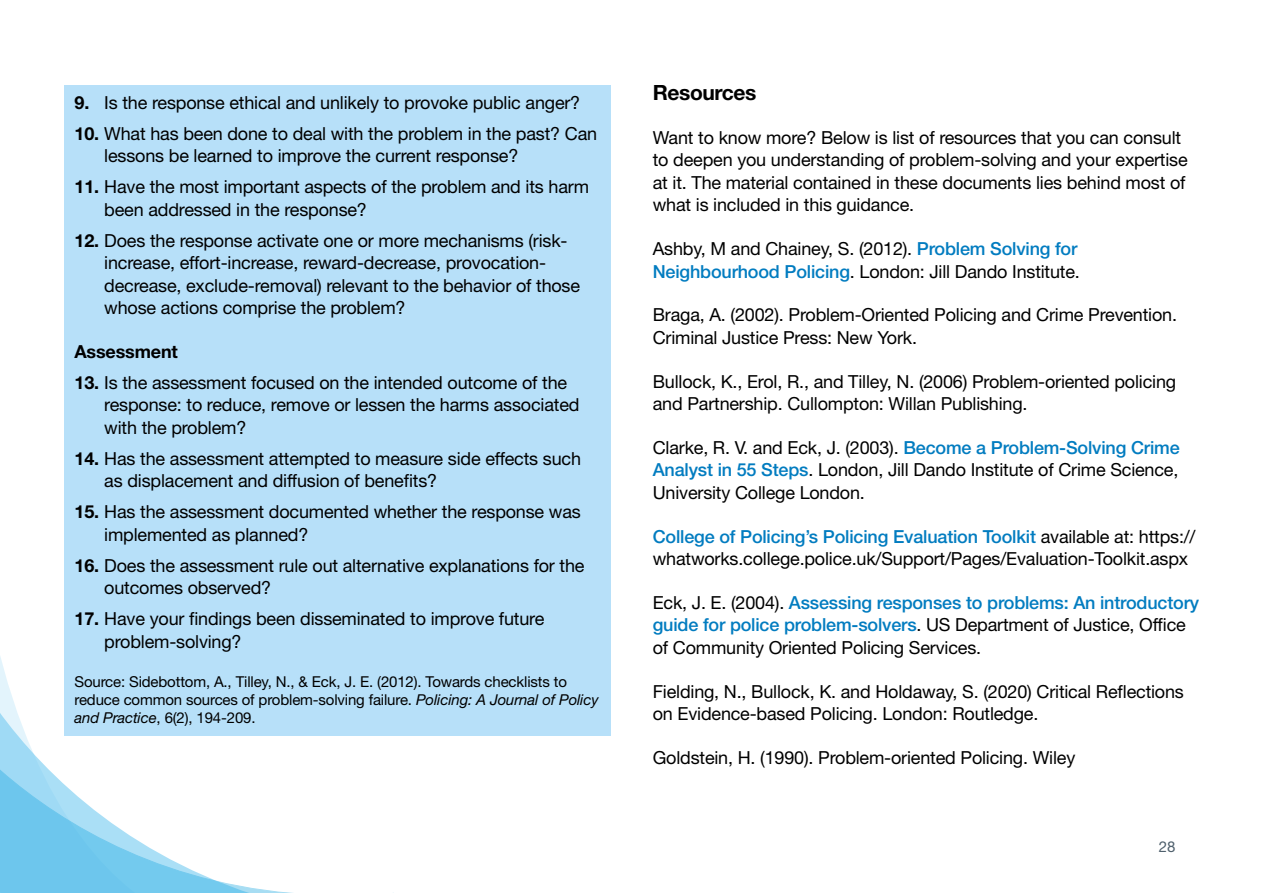
<style>
.page{position:relative;width:1263px;height:893px;background:#fff}
.page>*{position:absolute;margin:0;border:0;box-sizing:border-box;transform-origin:0 0}
.t1{font:700 21px "Helvetica Neue LT Std";letter-spacing:-.02em;color:#000}
.t2{font:18px/22.5px "Helvetica Neue LT Std";letter-spacing:-.01em;color:#000}
.t3{font:700 18px "Helvetica Neue LT Std";letter-spacing:-.01em;color:#000}
.t4{font:15px/18px "Helvetica Neue LT Std";letter-spacing:-.01em;color:#000}
.t5{font:15px "Helvetica Neue LT Std";color:#4f606d}
.s1{font-weight:700}
.s2{font-style:italic}
.s3{font-weight:500;color:#027cc0}
</style>
<div class="page">
<svg style="left:0;top:690px;width:394px;height:203px"></svg>
<div style="left:64px;top:85px;width:546px;height:651px;background:#b7e0f9"></div>
<p class="t2" style="left:74px;top:91px;width:507px"><span class="s1">9.</span> Is the response ethical and unlikely to provoke public anger?</p>
<p class="t2" style="left:104px;top:122px;width:494px;text-indent:-30px"><span class="s1">10.</span> What has been done to deal with the problem in the past? Can lessons be learned to improve the current response?</p>
<p class="t2" style="left:104px;top:175px;width:486px;text-indent:-30px"><span class="s1">11.</span> Have the most important aspects of the problem and its harm been addressed in the response?</p>
<p class="t2" style="left:104px;top:229px;width:477px;text-indent:-30px"><span class="s1">12.</span> Does the response activate one or more mechanisms (risk&shy;increase, effort-increase, reward-decrease, provocation&shy;decrease, exclude-removal) relevant to the behavior of those whose actions comprise the problem?</p>
<p class="t3" style="left:74px;top:340px;width:105px">Assessment</p>
<p class="t2" style="left:104px;top:371px;width:477px;text-indent:-30px"><span class="s1">13.</span> Is the assessment focused on the intended outcome of the response: to reduce, remove or lessen the harms associated with the problem?</p>
<p class="t2" style="left:104px;top:447px;width:478px;text-indent:-30px"><span class="s1">14.</span> Has the assessment attempted to measure side effects such as displacement and diffusion of benefits?</p>
<p class="t2" style="left:104px;top:500px;width:478px;text-indent:-30px"><span class="s1">15.</span> Has the assessment documented whether the response was implemented as planned?</p>
<p class="t2" style="left:104px;top:554px;width:482px;text-indent:-30px"><span class="s1">16.</span> Does the assessment rule out alternative explanations for the outcomes observed?</p>
<p class="t2" style="left:104px;top:607px;width:442px;text-indent:-30px"><span class="s1">17.</span> Have your findings been disseminated to improve future problem-solving?</p>
<p class="t4" style="left:74px;top:673px;width:526px">Source: Sidebottom, A., Tilley, N., &amp; Eck, J. E. (2012). Towards checklists to reduce common sources of problem-solving failure. <span class="s2">Policing: A Journal of Policy and Practice</span>, 6(2), 194-209.</p>
<p class="t1" style="left:653px;top:80px;width:105px">Resources</p>
<p class="t2" style="left:653px;top:126px;width:536px">Want to know more? Below is list of resources that you can consult to deepen you understanding of problem-solving and your expertise at it. The material contained in these documents lies behind most of what is included in this guidance.</p>
<p class="t2" style="left:653px;top:237px;width:429px">Ashby, M and Chainey, S. (2012). <span class="s3">Problem Solving for<br>Neighbourhood Policing</span>. London: Jill Dando Institute.</p>
<p class="t2" style="left:653px;top:303px;width:526px">Braga, A. (2002). Problem-Oriented Policing and Crime Prevention.<br>Criminal Justice Press: New York.</p>
<p class="t2" style="left:653px;top:370px;width:525px">Bullock, K., Erol, R., and Tilley, N. (2006) Problem-oriented policing and Partnership. Cullompton: Willan Publishing.</p>
<p class="t2" style="left:653px;top:436px;width:528px;text-align:justify">Clarke, R. V. and Eck, J. (2003). <span class="s3">Become a Problem-Solving Crime Analyst in 55 Steps</span>. London, Jill Dando Institute of Crime Science, University College London.</p>
<p class="t2" style="left:653px;top:525px;width:544px"><span class="s3">College of Policing’s Policing Evaluation Toolkit</span> available at: https:// whatworks.college.police.uk/Support/Pages/Evaluation-Toolkit.aspx</p>
<p class="t2" style="left:653px;top:591px;width:548px">Eck, J. E. (2004). <span class="s3">Assessing responses to problems: An introductory guide for police problem-solvers</span>. US Department of Justice, Office of Community Oriented Policing Services.</p>
<p class="t2" style="left:653px;top:680px;width:533px">Fielding, N., Bullock, K. and Holdaway, S. (2020) Critical Reflections on Evidence-based Policing. London: Routledge.</p>
<p class="t2" style="left:653px;top:746px;width:424px">Goldstein, H. (1990). Problem-oriented Policing. Wiley</p>
<p class="t5" style="left:1159px;top:838px;width:18px">28</p>
</div>
